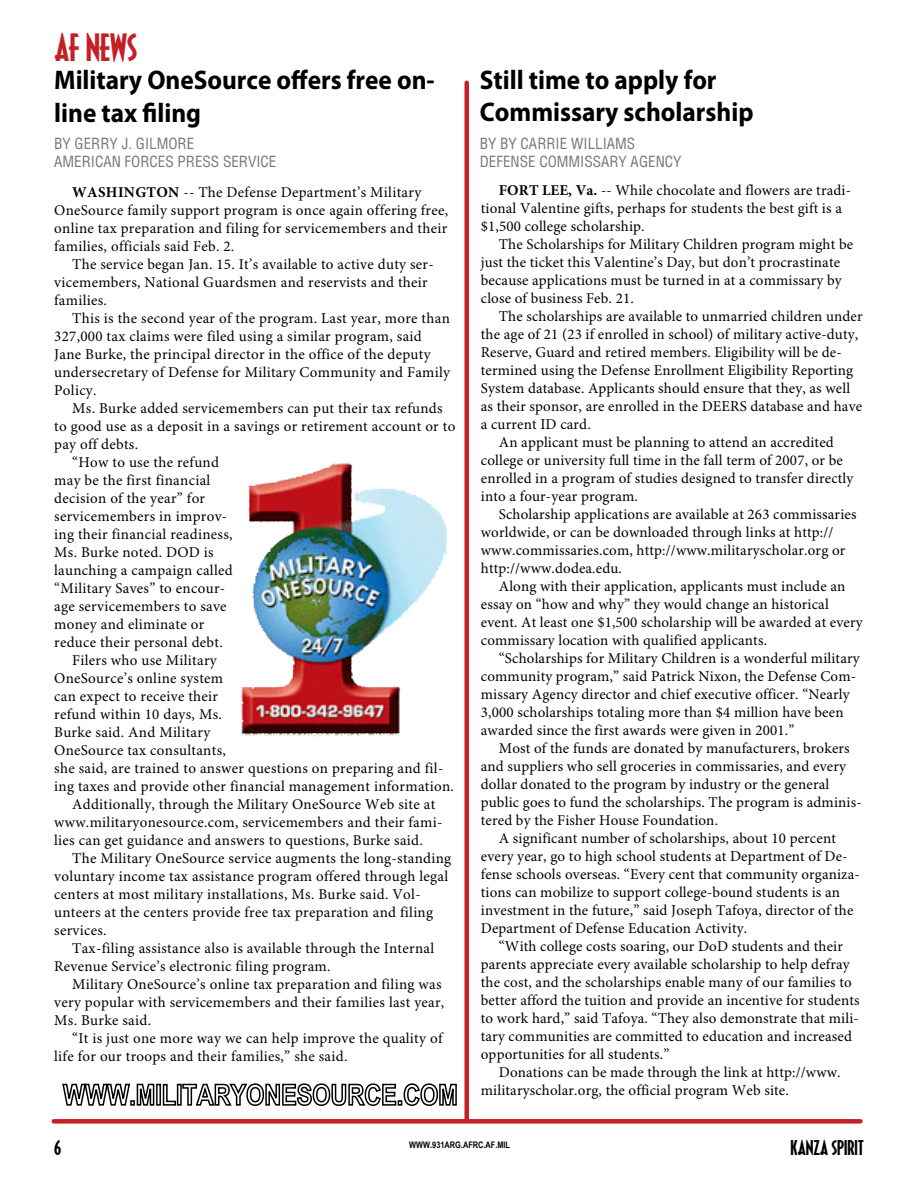
<style>
.page{position:relative;width:918px;height:1188px;background:#fff}
.page>*{position:absolute;margin:0;border:0;box-sizing:border-box;transform-origin:0 0}
.t1{font:36px "Decotura ICG";letter-spacing:-.01em;color:#c42127}
.t2{font:700 27px/32.4px "Myriad Pro";color:#000;scale:.94 1}
.t3{font:19.5px "Decotura ICG";letter-spacing:-.01em;color:#000}
.t4{font:15px/18px "Minion Pro";letter-spacing:.01em;color:#000}
.t5{font:condensed 15px/18px "Helvetica";color:#76787b}
.t6{font:700 9px "Arial Narrow";color:#000}
.s1{font-weight:700}
</style>
<div class="page">
<div style="left:464px;top:83px;width:5px;height:1037px;background:#c42127"></div>
<div style="left:54px;top:1119px;width:806px;height:5px;background:#c42127"></div>
<img style="left:241px;top:463px;width:207px;height:273px">
<svg style="left:62px;top:1083px;width:93px;height:23px"></svg>
<div style="left:156px;top:1084px;width:5px;height:22px;border:2px solid #000"></div>
<svg style="left:162px;top:1083px;width:295px;height:23px"></svg>
<h1 class="t1" style="left:55px;top:25px;width:84px">AF NEWS</h1>
<h2 class="t2" style="left:54px;top:65px;width:406px">Military OneSource offers free on&shy;line tax filing</h2>
<p class="t5" style="left:54px;top:135px;width:224px">BY GERRY J. GIL MORE<br>AMERICAN FORCES PRESS SERVICE</p>
<p class="t4" style="left:54px;top:183px;width:395px;text-indent:18px"><span class="s1">WASHINGTON</span> -- The Defense Department’s Military OneSource family support program is once again offering free, online tax preparation and filing for servicemembers and their families, officials said Feb. 2.</p>
<p class="t4" style="left:54px;top:255px;width:381px;text-indent:18px">The service began Jan. 15. It’s available to active duty ser&shy;vicemembers, National Guardsmen and reservists and their families.</p>
<p class="t4" style="left:54px;top:309px;width:397px;text-indent:18px">This is the second year of the program. Last year, more than 327,000 tax claims were filed using a similar program, said Jane Burke, the principal director in the office of the deputy undersecretary of Defense for Military Community and Family Policy.</p>
<p class="t4" style="left:72px;top:399px;width:372px">Ms. Burke added servicemembers can put their tax refunds</p>
<p class="t4" style="left:54px;top:417px;width:403px">to good use as a deposit in a savings or retirement account or to</p>
<p class="t4" style="left:54px;top:435px;width:85px">pay off debts.</p>
<p class="t4" style="left:72px;top:453px;width:148px">“How to use the refund</p>
<p class="t4" style="left:54px;top:471px;width:158px">may be the first financial</p>
<p class="t4" style="left:54px;top:489px;width:152px">decision of the year” for</p>
<p class="t4" style="left:54px;top:507px;width:175px">servicemembers in improv-</p>
<p class="t4" style="left:54px;top:525px;width:180px">ing their financial readiness,</p>
<p class="t4" style="left:54px;top:543px;width:161px">Ms. Burke noted. DOD is</p>
<p class="t4" style="left:54px;top:561px;width:180px">launching a campaign called</p>
<p class="t4" style="left:54px;top:579px;width:172px">“Military Saves” to encour-</p>
<p class="t4" style="left:54px;top:597px;width:174px">age servicemembers to save</p>
<p class="t4" style="left:54px;top:615px;width:152px">money and eliminate or</p>
<p class="t4" style="left:54px;top:633px;width:170px">reduce their personal debt.</p>
<p class="t4" style="left:72px;top:651px;width:146px">Filers who use Military</p>
<p class="t4" style="left:54px;top:669px;width:171px">OneSource’s online system</p>
<p class="t4" style="left:54px;top:687px;width:165px">can expect to receive their</p>
<p class="t4" style="left:54px;top:705px;width:169px">refund within 10 days, Ms.</p>
<p class="t4" style="left:54px;top:723px;width:158px">Burke said. And Military</p>
<p class="t4" style="left:54px;top:741px;width:173px">OneSource tax consultants,</p>
<p class="t4" style="left:54px;top:759px;width:391px">she said, are trained to answer questions on preparing and fil-</p>
<p class="t4" style="left:54px;top:777px;width:401px">ing taxes and provide other financial management information.</p>
<p class="t4" style="left:72px;top:795px;width:365px">Additionally, through the Military OneSource Web site at</p>
<p class="t4" style="left:54px;top:813px;width:390px">www.militaryonesource.com, servicemembers and their fami-</p>
<p class="t4" style="left:54px;top:831px;width:370px">lies can get guidance and answers to questions, Burke said.</p>
<p class="t4" style="left:72px;top:849px;width:381px">The Military OneSource service augments the long-standing</p>
<p class="t4" style="left:54px;top:867px;width:395px">voluntary income tax assistance program offered through legal</p>
<p class="t4" style="left:54px;top:885px;width:368px">centers at most military installations, Ms. Burke said. Vol-</p>
<p class="t4" style="left:54px;top:903px;width:380px">unteers at the centers provide free tax preparation and filing</p>
<p class="t4" style="left:54px;top:921px;width:54px">services.</p>
<p class="t4" style="left:72px;top:939px;width:364px">Tax-filing assistance also is available through the Internal</p>
<p class="t4" style="left:54px;top:957px;width:278px">Revenue Service’s electronic filing program.</p>
<p class="t4" style="left:72px;top:975px;width:371px">Military OneSource’s online tax preparation and filing was</p>
<p class="t4" style="left:54px;top:993px;width:392px">very popular with servicemembers and their families last year,</p>
<p class="t4" style="left:54px;top:1011px;width:98px">Ms. Burke said.</p>
<p class="t4" style="left:72px;top:1029px;width:372px">“It is just one more way we can help improve the quality of</p>
<p class="t4" style="left:54px;top:1047px;width:295px">life for our troops and their families,” she said.</p>
<h2 class="t2" style="left:480px;top:64px;width:293px">Still time to apply for<br>Commissary scholarship</h2>
<p class="t5" style="left:480px;top:134px;width:203px">BY BY CARRIE WILLIAMS<br>DEFENSE CO MMISSARY AGENCY</p>
<p class="t4" style="left:481px;top:182px;width:372px;text-indent:18px"><span class="s1">FORT LEE, Va.</span> -- While chocolate and flowers are tradi&shy;tional Valentine gifts, perhaps for students the best gift is a $1,500 college scholarship.</p>
<p class="t4" style="left:481px;top:236px;width:374px;text-indent:18px">The Scholarships for Military Children program might be just the ticket this Valentine’s Day, but don’t procrastinate because applications must be turned in at a commissary by close of business Feb. 21.</p>
<p class="t4" style="left:499px;top:308px;width:365px">The scholarships are available to unmarried children under</p>
<p class="t4" style="left:481px;top:326px;width:379px">the age of 21 (23 if enrolled in school) of military active-duty,</p>
<p class="t4" style="left:481px;top:344px;width:362px">Reserve, Guard and retired members. Eligibility will be de-</p>
<p class="t4" style="left:481px;top:362px;width:374px">termined using the Defense Enrollment Eligibility Reporting</p>
<p class="t4" style="left:481px;top:380px;width:371px">System database. Applicants should ensure that they, as well</p>
<p class="t4" style="left:481px;top:398px;width:383px">as their sponsor, are enrolled in the DEERS database and have</p>
<p class="t4" style="left:481px;top:416px;width:111px">a current ID card.</p>
<p class="t4" style="left:499px;top:434px;width:336px">An applicant must be planning to attend an accredited</p>
<p class="t4" style="left:481px;top:452px;width:364px">college or university full time in the fall term of 2007, or be</p>
<p class="t4" style="left:481px;top:470px;width:374px">enrolled in a program of studies designed to transfer directly</p>
<p class="t4" style="left:481px;top:488px;width:159px">into a four-year program.</p>
<p class="t4" style="left:499px;top:506px;width:359px">Scholarship applications are available at 263 commissaries</p>
<p class="t4" style="left:481px;top:524px;width:354px">worldwide, or can be downloaded through links at http://</p>
<p class="t4" style="left:481px;top:542px;width:366px">www.commissaries.com, http://www.militaryscholar.org or</p>
<p class="t4" style="left:481px;top:560px;width:143px">http://www.dodea.edu.</p>
<p class="t4" style="left:499px;top:578px;width:348px">Along with their application, applicants must include an</p>
<p class="t4" style="left:481px;top:596px;width:349px">essay on “how and why” they would change an historical</p>
<p class="t4" style="left:481px;top:614px;width:383px">event. At least one $1,500 scholarship will be awarded at every</p>
<p class="t4" style="left:481px;top:632px;width:288px">commissary location with qualified applicants.</p>
<p class="t4" style="left:499px;top:650px;width:362px">“Scholarships for Military Children is a wonderful military</p>
<p class="t4" style="left:481px;top:668px;width:377px">community program,” said Patrick Nixon, the Defense Com-</p>
<p class="t4" style="left:481px;top:686px;width:370px">missary Agency director and chief executive officer. “Nearly</p>
<p class="t4" style="left:481px;top:704px;width:364px">3,000 scholarships totaling more than $4 million have been</p>
<p class="t4" style="left:481px;top:722px;width:315px">awarded since the first awards were given in 2001.”</p>
<p class="t4" style="left:499px;top:740px;width:352px">Most of the funds are donated by manufacturers, brokers</p>
<p class="t4" style="left:481px;top:758px;width:367px">and suppliers who sell groceries in commissaries, and every</p>
<p class="t4" style="left:481px;top:776px;width:350px">dollar donated to the program by industry or the general</p>
<p class="t4" style="left:481px;top:794px;width:382px">public goes to fund the scholarships. The program is adminis-</p>
<p class="t4" style="left:481px;top:812px;width:239px">tered by the Fisher House Foundation.</p>
<p class="t4" style="left:499px;top:830px;width:339px">A significant number of scholarships, about 10 percent</p>
<p class="t4" style="left:481px;top:848px;width:368px">every year, go to high school students at Department of De-</p>
<p class="t4" style="left:481px;top:866px;width:380px">fense schools overseas. “Every cent that community organiza-</p>
<p class="t4" style="left:481px;top:884px;width:361px">tions can mobilize to support college-bound students is an</p>
<p class="t4" style="left:481px;top:902px;width:374px">investment in the future,” said Joseph Tafoya, director of the</p>
<p class="t4" style="left:481px;top:920px;width:268px">Department of Defense Education Activity.</p>
<p class="t4" style="left:499px;top:938px;width:346px">“With college costs soaring, our DoD students and their</p>
<p class="t4" style="left:481px;top:956px;width:370px">parents appreciate every available scholarship to help defray</p>
<p class="t4" style="left:481px;top:974px;width:372px">the cost, and the scholarships enable many of our families to</p>
<p class="t4" style="left:481px;top:992px;width:380px">better afford the tuition and provide an incentive for students</p>
<p class="t4" style="left:481px;top:1010px;width:380px">to work hard,” said Tafoya. “They also demonstrate that mili-</p>
<p class="t4" style="left:481px;top:1028px;width:373px">tary communities are committed to education and increased</p>
<p class="t4" style="left:481px;top:1046px;width:190px">opportunities for all students.”</p>
<p class="t4" style="left:499px;top:1064px;width:343px">Donations can be made through the link at http://www.</p>
<p class="t4" style="left:481px;top:1082px;width:310px">militaryscholar.org, the official program Web site.</p>
<p class="t6" style="left:409px;top:1138px;width:60px">WWW.931ARG .AFRC</p>
<p class="t6" style="left:484px;top:1138px;width:28px">.AF.MIL</p>
<h3 class="t3" style="left:790px;top:1136px;width:75px">KANZA SPIRIT</h3>
</div>
